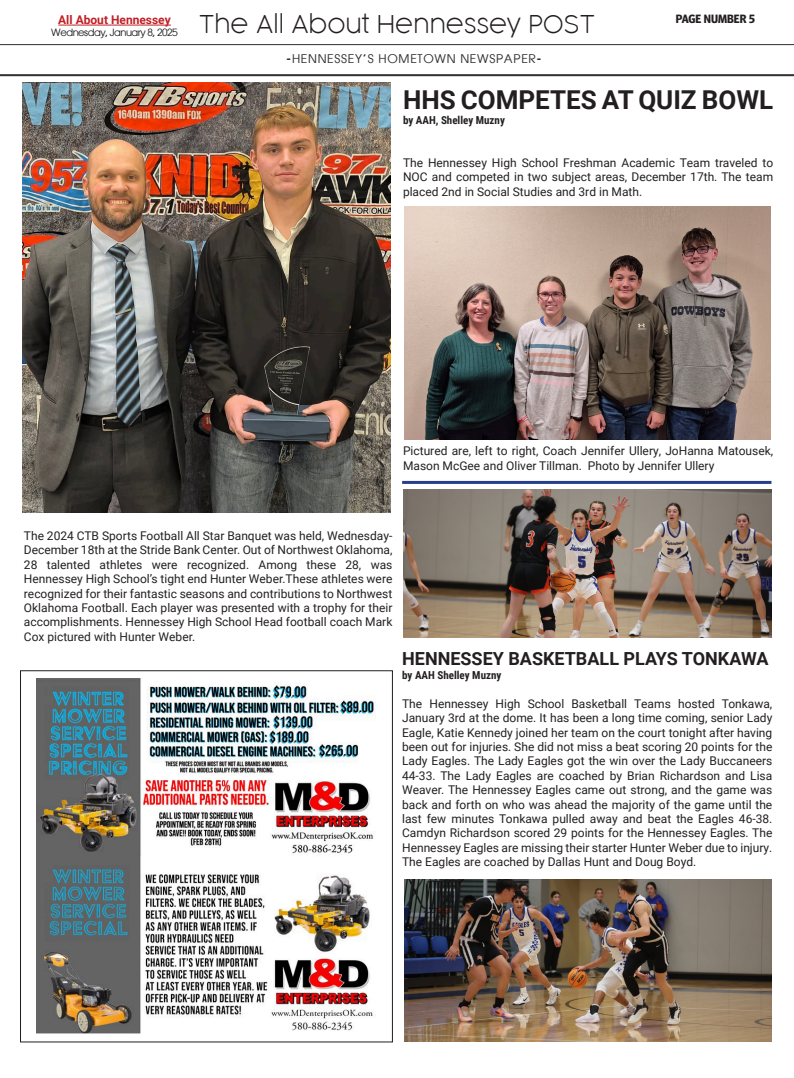
<style>
.page{position:relative;width:794px;height:1078px;background:#fff}
.page>*{position:absolute;margin:0;border:0;box-sizing:border-box;transform-origin:0 0}
.t1{font:700 26px "Roboto";color:#231f20}
.t2{font:200 24px "COCOGOOSE";color:#231f20}
.t3{font:700 18px "Roboto";color:#231f20}
.t4{font:12px/14.4px "Roboto";color:#231f20;text-align:justify}
.t5{font:12px "Atlanta";letter-spacing:.06em;color:#312f30}
.t6{font:700 12px "Roboto";color:#c12026}
.t7{font:700 12px "Meta Headline Pro";color:#231f20}
.t8{font:700 11px "Roboto Condensed";color:#231f20}
.t9{font:10px "Atlanta";letter-spacing:-.05em;color:#231f20}
.s1{font-weight:600}
</style>
<div class="page">
<hr style="left:0;top:44px;width:794px;height:1px;background:#312f30">
<hr style="left:0;top:74px;width:794px;height:2px;background:#312f30">
<hr style="left:58px;top:25px;width:113px;height:1px;background:#c12026">
<img style="left:37px;top:678px;width:339px;height:355px">
<div style="left:20px;top:670px;width:373px;height:372px;border:1px solid #231f20"></div>
<img style="left:22px;top:82px;width:369px;height:430px">
<img style="left:404px;top:206px;width:366px;height:233px">
<img style="left:403px;top:489px;width:368px;height:148px">
<img style="left:404px;top:879px;width:367px;height:162px">
<hr style="left:402px;top:481px;width:369px;height:3px;background:#253f8e">
<h2 class="t2" style="left:199px;top:8px;width:397px">The All About Hennessey POST</h2>
<p class="t6" style="left:58px;top:12px;width:114px">All About Hennessey</p>
<p class="t7" style="left:676px;top:9px;width:81px">PAGE NUMBER 5</p>
<p class="t9" style="left:51px;top:25px;width:128px">Wednesday, January 8, 2025</p>
<p class="t5" style="left:286px;top:50px;width:257px"><span class="s1">-</span>HENNESSEY’S HOMETOWN NEWSPAPER<span class="s1">-</span></p>
<h1 class="t1" style="left:403px;top:82px;width:372px">HHS COMPETES AT QUIZ BOWL</h1>
<p class="t8" style="left:403px;top:112px;width:103px">by AAH, Shelley Muzny</p>
<p class="t4" style="left:403px;top:155px;width:372px">The Hennessey High School Freshman Academic Team traveled to NOC and competed in two subject areas, December 17th. The team placed 2nd in Social Studies and 3rd in Math.</p>
<p class="t4" style="left:403px;top:443px;width:372px">Pictured are, left to right, Coach Jennifer Ullery, JoHanna Matousek,<br>Mason McGee and Oliver Tillman. Photo by Jennifer Ullery</p>
<p class="t4" style="left:24px;top:528px;width:370px">The 2024 CTB Sports Football All Star Banquet was held, Wednesday-December 18th at the Stride Bank Center. Out of Northwest Oklahoma, 28 talented athletes were recognized. Among these 28, was Hennessey High School’s tight end Hunter Weber.These athletes were recognized for their fantastic seasons and contributions to Northwest Oklahoma Football. Each player was presented with a trophy for their accomplishments. Hennessey High School Head football coach Mark Cox pictured with Hunter Weber.</p>
<h3 class="t3" style="left:402px;top:645px;width:368px">HENNESSEY BASKETBALL PLAYS TONKAWA</h3>
<p class="t8" style="left:402px;top:667px;width:101px">by AAH Shelley Muzny</p>
<p class="t4" style="left:402px;top:695px;width:372px">The Hennessey High School Basketball Teams hosted Tonkawa, January 3rd at the dome. It has been a long time coming, senior Lady Eagle, Katie Kennedy joined her team on the court tonight after having been out for injuries. She did not miss a beat scoring 20 points for the Lady Eagles. The Lady Eagles got the win over the Lady Buccaneers 44-33. The Lady Eagles are coached by Brian Richardson and Lisa Weaver. The Hennessey Eagles came out strong, and the game was back and forth on who was ahead the majority of the game until the last few minutes Tonkawa pulled away and beat the Eagles 46-38.<br>Camdyn Richardson scored 29 points for the Hennessey Eagles. The Hennessey Eagles are missing their starter Hunter Weber due to injury.<br>The Eagles are coached by Dallas Hunt and Doug Boyd.</p>
</div>
